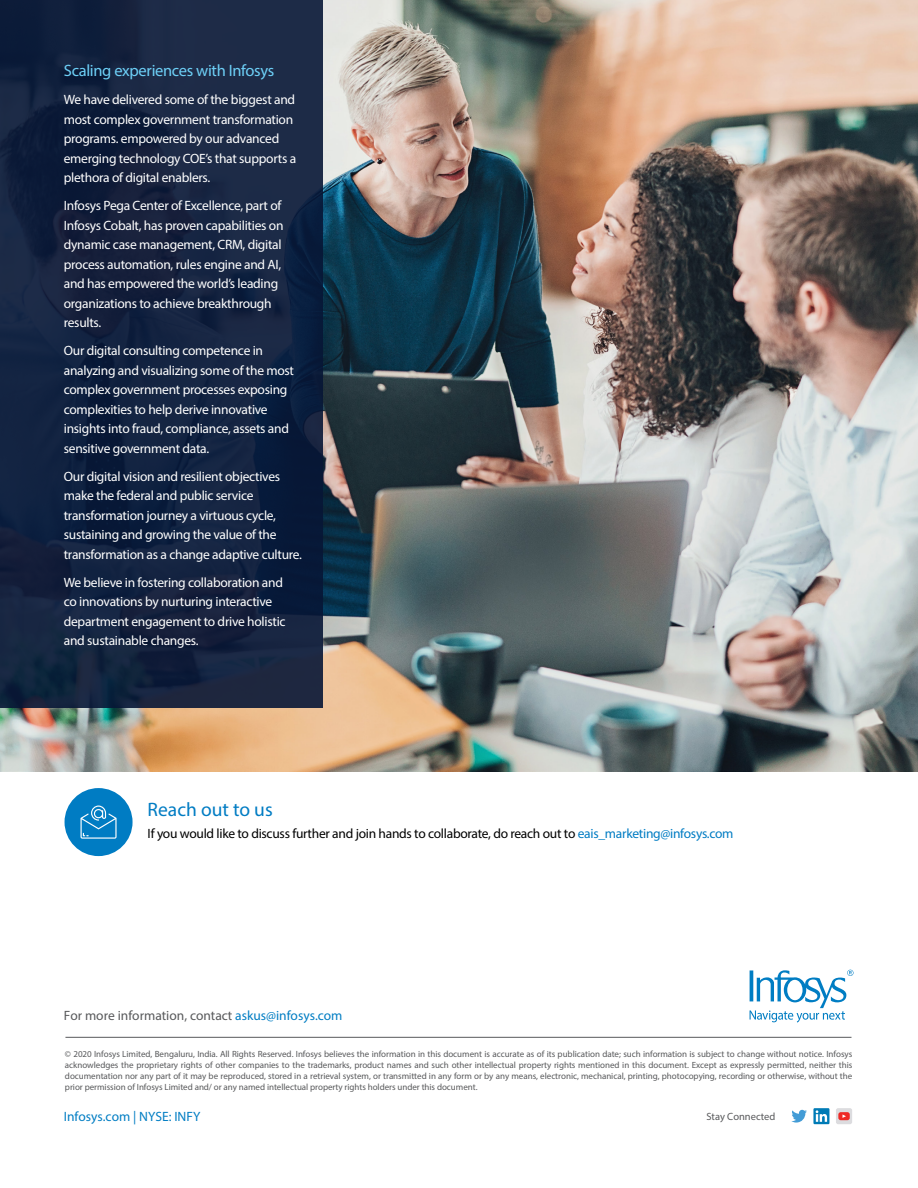
<style>
.page{position:relative;width:918px;height:1188px;background:#fff}
.page>*{position:absolute;margin:0;border:0;box-sizing:border-box;transform-origin:0 0}
.t1{font:19.5px "Myriad Pro";color:#007cc3}
.t2{font:16.5px "Myriad Pro";letter-spacing:-.02em;color:#6dcff6}
.t3{font:13.5px/19.5px "Myriad Pro";letter-spacing:-.02em;color:#fff}
.t4{font:13.5px "Myriad Pro";letter-spacing:-.02em;color:#000}
.t5{font:13.5px "Myriad Pro";color:#58595b}
.t6{font:13.5px "Myriad Pro";color:#007dc3}
.t7{font:10.5px "Myriad Pro";color:#58595b}
.t8{font:9px/10.8px "Myriad Pro";letter-spacing:-.005em;color:#58595b;text-align:justify}
.s1{color:#007cc3}
.s2{color:#007dc3}
</style>
<div class="page">
<svg style="left:791px;top:1110px;width:16px;height:13px"></svg>
<svg style="left:813px;top:1108px;width:16px;height:16px"></svg>
<svg style="left:816px;top:1110px;width:11px;height:12px"></svg>
<div style="left:836px;top:1108px;width:16px;height:16px;background:#dcdcdf;border-radius:2px"></div>
<svg style="left:838px;top:1112px;width:12px;height:8px"></svg>
<svg style="left:750px;top:970px;width:104px;height:53px"></svg>
<hr style="left:65px;top:1037px;width:787px;height:1px;background:#58595b">
<img style="left:0;top:0;width:918px;height:771px">
<div style="left:0;top:0;width:322px;height:708px;background:linear-gradient(to bottom,#162542,#11203d)"></div>
<div style="left:65px;top:788px;width:68px;height:68px;background:#007cc3;border-radius:50%"></div>
<svg style="left:81px;top:805px;width:36px;height:34px"></svg>
<p class="t2" style="left:64px;top:60px;width:212px">Scaling experiences with Infosys</p>
<p class="t3" style="left:64px;top:90px;width:234px">We have delivered some of the biggest and most complex government transformation programs. empowered by our advanced emerging technology COE’s that supports a plethora of digital enablers.</p>
<p class="t3" style="left:64px;top:196px;width:221px">Infosys Pega Center of Excellence, part of Infosys Cobalt, has proven capabilities on dynamic case management, CRM, digital process automation, rules engine and AI, and has empowered the world’s leading organizations to achieve breakthrough results.</p>
<p class="t3" style="left:64px;top:341px;width:232px">Our digital consulting competence in analyzing and visualizing some of the most complex government processes exposing complexities to help derive innovative insights into fraud, compliance, assets and sensitive government data.</p>
<p class="t3" style="left:64px;top:466px;width:240px">Our digital vision and resilient objectives make the federal and public service transformation journey a virtuous cycle, sustaining and growing the value of the transformation as a change adaptive culture.</p>
<p class="t3" style="left:64px;top:572px;width:223px">We believe in fostering collaboration and co innovations by nurturing interactive department engagement to drive holistic and sustainable changes.</p>
<h1 class="t1" style="left:148px;top:798px;width:127px">Reach out to us</h1>
<p class="t4" style="left:148px;top:825px;width:587px">If you would like to discuss further and join hands to collaborate, do reach out to <span class="s1">eais_marketing@infosys.com</span></p>
<p class="t5" style="left:64px;top:1007px;width:280px">For more information, contact <span class="s2">askus@infosys.com</span></p>
<p class="t8" style="left:65px;top:1049px;width:789px">© 2020 Infosys Limited, Bengaluru, India. All Rights Reserved. Infosys believes the information in this document is accurate as of its publication date; such information is subject to change without notice. Infosys acknowledges the proprietary rights of other companies to the trademarks, product names and such other intellectual property rights mentioned in this document. Except as expressly permitted, neither this documentation nor any part of it may be reproduced, stored in a retrieval system, or transmitted in any form or by any means, electronic, mechanical, printing, photocopying, recording or otherwise, without the prior permission of Infosys Limited and/ or any named intellectual property rights holders under this document.</p>
<p class="t6" style="left:64px;top:1108px;width:138px">Infosys.com | NYSE: INFY</p>
<p class="t7" style="left:706px;top:1110px;width:70px">Stay Connected</p>
</div>
